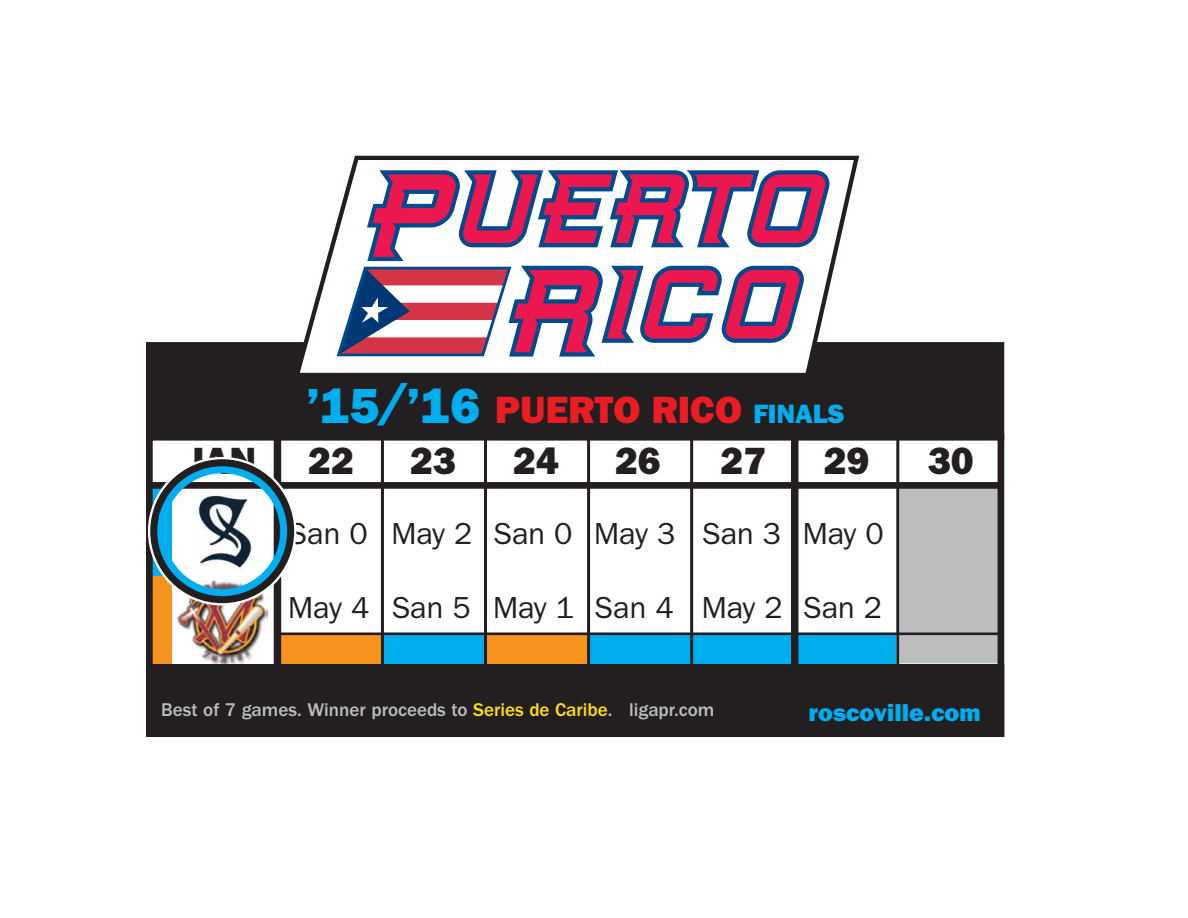
<style>
.page{position:relative;width:1188px;height:918px;background:#fff}
.page>*{position:absolute;margin:0;border:0;box-sizing:border-box;transform-origin:0 0}
.t1{font:38.25px "ITC Franklin Gothic Std Hvy";color:#ec1c24}
.t2{font:38.25px "ITC Franklin Gothic Std Hvy";color:#231f20}
.t3{font:30.6px "ITC Franklin Gothic Std";color:#231f20}
.t4{font:24.6px "ITC Franklin Gothic Std Hvy";color:#00adee}
.t5{font:500 19.05px "ITC Franklin Gothic Std";color:#bbbdbf}
.s1{font-size:49.65px;color:#00adee}
.s2{font-size:26.7px;color:#00adee}
.s3{color:#ffdd15}
</style>
<div class="page">
<div style="left:279px;top:634px;width:103px;height:34px;background:#f6921e"></div>
<div style="left:382px;top:634px;width:104px;height:34px;background:#00adee"></div>
<div style="left:486px;top:634px;width:103px;height:34px;background:#f6921e"></div>
<div style="left:795px;top:634px;width:103px;height:34px;background:#00adee"></div>
<div style="left:590px;top:634px;width:101px;height:34px;background:#00adee"></div>
<div style="left:692px;top:634px;width:103px;height:34px;background:#00adee"></div>
<div style="left:896px;top:484px;width:107px;height:183px;background:#bbbdbf"></div>
<div style="left:150px;top:577px;width:22px;height:91px;background:#f6921e"></div>
<div style="left:274px;top:435px;width:7px;height:233px;background:#231f20"></div>
<hr style="left:381px;top:435px;width:3px;height:233px;background:#231f20">
<hr style="left:484px;top:435px;width:3px;height:233px;background:#231f20">
<hr style="left:587px;top:435px;width:3px;height:233px;background:#231f20">
<hr style="left:690px;top:435px;width:3px;height:233px;background:#231f20">
<div style="left:791px;top:435px;width:7px;height:233px;background:#231f20"></div>
<hr style="left:896px;top:435px;width:3px;height:233px;background:#231f20">
<div style="left:150px;top:482px;width:851px;height:7px;background:#231f20"></div>
<hr style="left:279px;top:632px;width:722px;height:3px;background:#231f20">
<img style="left:177px;top:606px;width:90px;height:58px">
<div style="left:146px;top:342px;width:858px;height:98px;background:#231f20"></div>
<div style="left:146px;top:664px;width:858px;height:73px;background:#231f20"></div>
<svg style="left:148px;top:457px;width:149px;height:149px"></svg>
<div style="left:150px;top:459px;width:144px;height:144px;border:7px solid #231f20;border-radius:50%"></div>
<svg style="left:291px;top:155px;width:571px;height:218px"></svg>
<svg style="left:335px;top:170px;width:495px;height:188px"></svg>
<h1 class="t1" style="left:305px;top:387px;width:541px"><span class="s1">’15/’16</span> PUERTO RICO <span class="s2">FINALS</span></h1>
<h1 class="t2" style="left:187px;top:439px;width:70px">JAN</h1>
<h1 class="t2" style="left:308px;top:439px;width:47px">22</h1>
<h1 class="t2" style="left:410px;top:439px;width:47px">23</h1>
<h1 class="t2" style="left:513px;top:439px;width:47px">24</h1>
<h1 class="t2" style="left:615px;top:439px;width:47px">26</h1>
<h1 class="t2" style="left:721px;top:439px;width:47px">27</h1>
<h1 class="t2" style="left:824px;top:439px;width:47px">29</h1>
<h1 class="t2" style="left:928px;top:439px;width:47px">30</h1>
<h2 class="t3" style="left:288px;top:516px;width:597px">San 0 May 2 San 0 May 3 San 3 May 0</h2>
<h2 class="t3" style="left:288px;top:590px;width:595px">May 4 San 5 May 1 San 4 May 2 San 2</h2>
<p class="t5" style="left:161px;top:699px;width:555px">Best of 7 games. Winner proceeds to <span class="s3">Series de Caribe</span>. ligapr.com</p>
<p class="t4" style="left:809px;top:698px;width:173px">roscoville.com</p>
</div>
